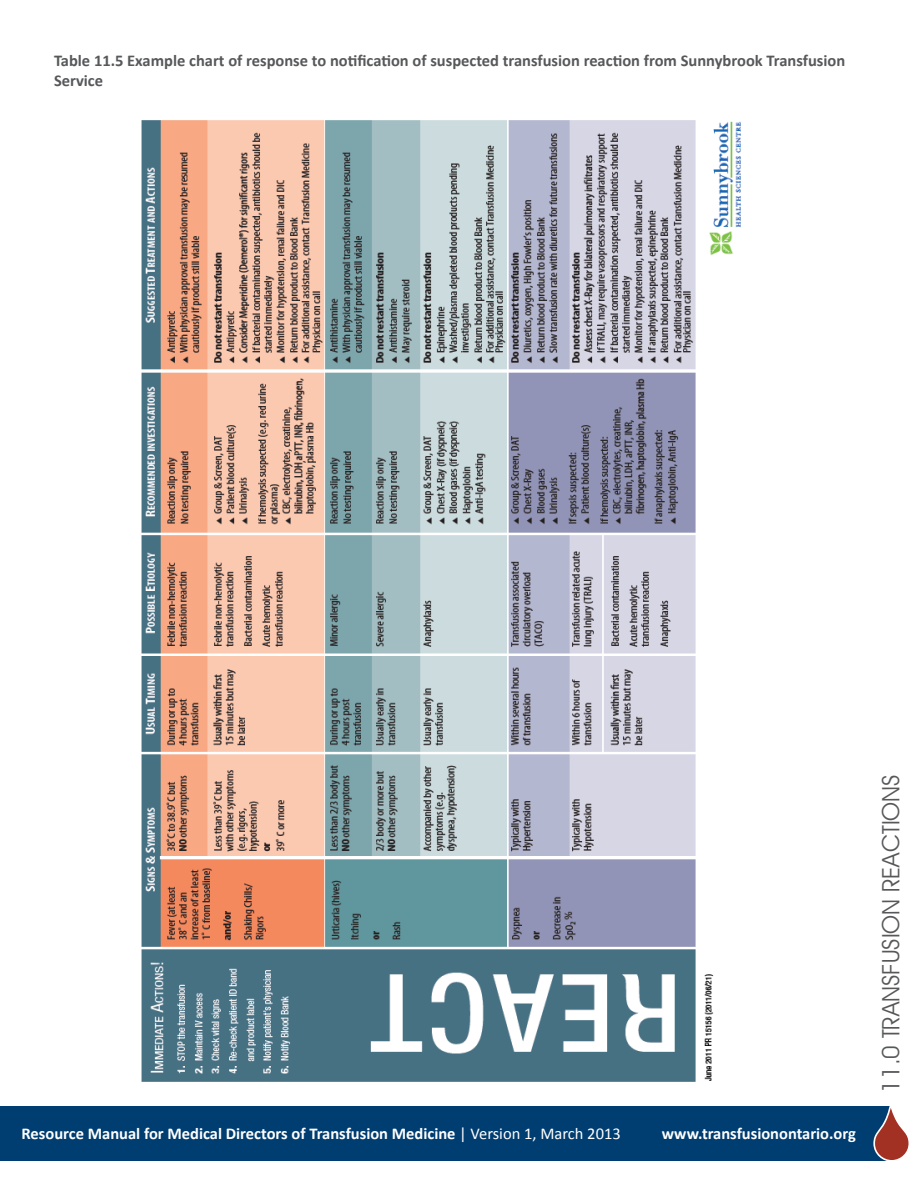
<style>
.page{position:relative;width:918px;height:1188px;background:#fff}
.page>*{position:absolute;margin:0;border:0;box-sizing:border-box;transform-origin:0 0}
.Subtitles{font:24px "Avant Garde IT Cby BT";color:#57585a}
.Subtitles-2{font:700 16.5px/19.8px "Calibri";color:#57585a}
.t1{font:700 16.5px "Calibri";color:#fff}
.s1{font-weight:400}
</style>
<div class="page">
<div style="left:0;top:1106px;width:889px;height:55px;background:#003d71"></div>
<svg style="left:874px;top:1106px;width:35px;height:55px"></svg>
<img style="left:141px;top:120px;width:600px;height:962px">
<p class="Subtitles-2" style="left:54px;top:51px;width:793px">Table 11.5 Example chart of response to notification of suspected transfusion reaction from Sunnybrook Transfusion<br>Service</p>
<p class="t1" style="left:22px;top:1123px;width:601px">Resource Manual for Medical Directors of Transfusion Medicine <span class="s1">| Version 1, March 2013</span></p>
<p class="t1" style="left:662px;top:1123px;width:196px">www.transfusionontario.org</p>
<p class="Subtitles" style="left:877px;top:1093px;width:320px;rotate:-90deg">11.0 TRANSFUSION REACTIONS</p>
</div>
